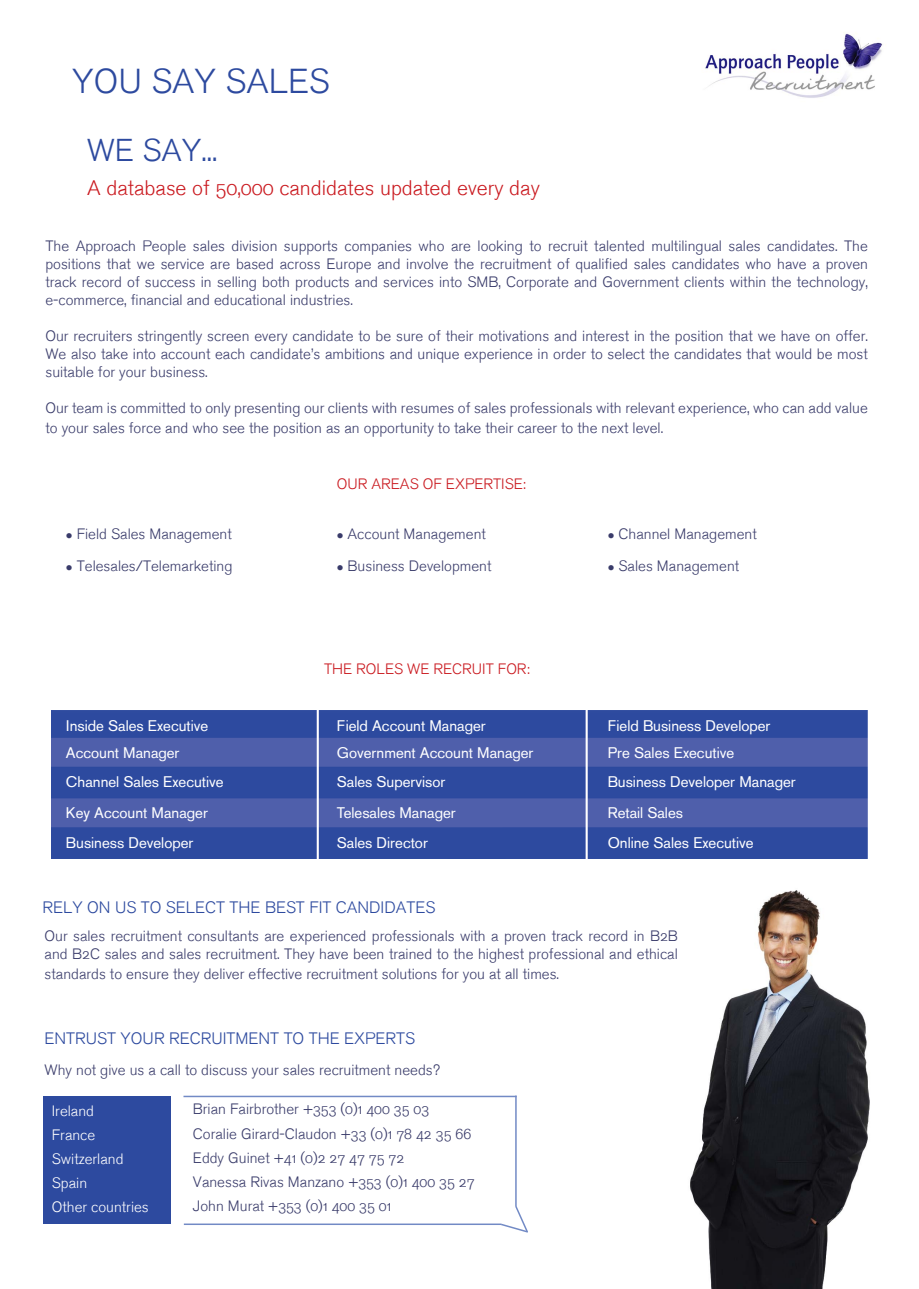
<style>
.page{position:relative;width:919px;height:1289px;background:#fff}
.page>*{position:absolute;margin:0;border:0;box-sizing:border-box;transform-origin:0 0}
.t1{font:34.5px "Akzidenz Grotesk BE Light Os F";color:#2d4a9f}
.t2{font:31.5px "Akzidenz Grotesk BE Light Os F";color:#2d4a9f}
.t3{font:21px "Akzidenz Grotesk BE Light Os F";color:#ca1a20}
.t4{font:16.5px "Akzidenz Grotesk BE Light Os F";color:#2d4a9f}
.t5{font:15px/18px "Akzidenz Grotesk BE Light Os F";color:#393b6a}
.t6{font:15px/30.6px "Akzidenz Grotesk";color:#fff}
.t7{font:15px/24px "Akzidenz Grotesk BE Light Os F";color:#fff}
.t8{font:15px "Akzidenz Grotesk BE Light Os F";color:#ca1a20}
</style>
<div class="page">
<img style="left:51px;top:710px;width:816px;height:148px">
<img style="left:690px;top:890px;width:180px;height:398px">
<div style="left:43px;top:1095px;width:128px;height:128px;background:#2d4a9f"></div>
<hr style="left:183px;top:1095px;width:333px;height:2px;background:#728ac5">
<hr style="left:184px;top:1223px;width:317px;height:1px;background:#728ac5">
<hr style="left:515px;top:1095px;width:1px;height:111px;background:#728ac5">
<svg style="left:499px;top:1204px;width:29px;height:29px"></svg>
<img style="left:705px;top:33px;width:178px;height:65px">
<h1 class="t1" style="left:72px;top:62px;width:259px">YOU SAY SALES</h1>
<h2 class="t2" style="left:87px;top:132px;width:131px">WE SAY...</h2>
<h3 class="t3" style="left:87px;top:175px;width:454px">A database of 50,000 candidates updated every day</h3>
<p class="t5" style="left:45px;top:237px;width:824px;text-align:justify">The Approach People sales division supports companies who are looking to recruit talented multilingual sales candidates. The positions that we service are based across Europe and involve the recruitment of qualified sales candidates who have a proven track record of success in selling both products and services into SMB, Corporate and Government clients within the technology, e-commerce, financial and educational industries.</p>
<p class="t5" style="left:45px;top:327px;width:823px;text-align:justify">Our recruiters stringently screen every candidate to be sure of their motivations and interest in the position that we have on offer.<br>We also take into account each candidate’s ambitions and unique experience in order to select the candidates that would be most suitable for your business.</p>
<p class="t5" style="left:45px;top:398px;width:823px;line-height:19.8px">Our team is committed to only presenting our clients with resumes of sales professionals with relevant experience, who can add value to your sales force and who see the position as an opportunity to take their career to the next level.</p>
<p class="t5" style="left:66px;top:525px;width:167px">● Field Sales Management</p>
<p class="t5" style="left:66px;top:557px;width:168px">● Telesales/Telemarketing</p>
<p class="t6" style="left:66px;top:712px;width:144px;line-height:27px">Inside Sales Executive<br>Account Manager</p>
<p class="t6" style="left:66px;top:766px;width:159px">Channel Sales Executive<br>Key Account Manager<br>Business Developer</p>
<p class="t8" style="left:337px;top:475px;width:191px">OUR AREAS OF EXPERTISE:</p>
<p class="t5" style="left:337px;top:525px;width:150px">● Account Management</p>
<p class="t5" style="left:337px;top:557px;width:156px">● Business Development</p>
<p class="t8" style="left:324px;top:660px;width:207px">THE ROLES WE RECRUIT FOR:</p>
<p class="t6" style="left:337px;top:712px;width:198px;line-height:27px">Field Account Manager<br>Government Account Manager</p>
<p class="t6" style="left:337px;top:766px;width:120px">Sales Supervisor<br>Telesales Manager<br>Sales Director</p>
<p class="t4" style="left:42px;top:897px;width:394px">RELY ON US TO SELECT THE BEST FIT CANDIDATES</p>
<p class="t5" style="left:607px;top:525px;width:150px">● Channel Management</p>
<p class="t5" style="left:607px;top:557px;width:133px">● Sales Management</p>
<p class="t6" style="left:607px;top:712px;width:164px;line-height:27px">Field Business Developer<br>Pre Sales Executive</p>
<p class="t6" style="left:607px;top:766px;width:190px">Business Developer Manager<br>Retail Sales<br>Online Sales Executive</p>
<p class="t5" style="left:45px;top:927px;width:634px">Our sales recruitment consultants are experienced professionals with a proven track record in B2B and B2C sales and sales recruitment. They have been trained to the highest professional and ethical</p>
<p class="t5" style="left:45px;top:964px;width:516px">standards to ensure they deliver effective recruitment solutions for you at all times.</p>
<p class="t4" style="left:45px;top:1028px;width:372px">ENTRUST YOUR RECRUITMENT TO THE EXPERTS</p>
<p class="t5" style="left:45px;top:1060px;width:397px">Why not give us a call to discuss your sales recruitment needs?</p>
<p class="t5" style="left:193px;top:1097px;width:283px;line-height:24px">Brian Fairbrother +353 (0)1 400 35 03<br>Coralie Girard-Claudon +33 (0)1 78 42 35 66<br>Eddy Guinet +41 (0)2 27 47 75 72<br>Vanessa Rivas Manzano +353 (0)1 400 35 27<br>John Murat +353 (0)1 400 35 01</p>
<p class="t7" style="left:52px;top:1098px;width:98px">Ireland<br>France<br>Switzerland<br>Spain<br>Other countries</p>
</div>
